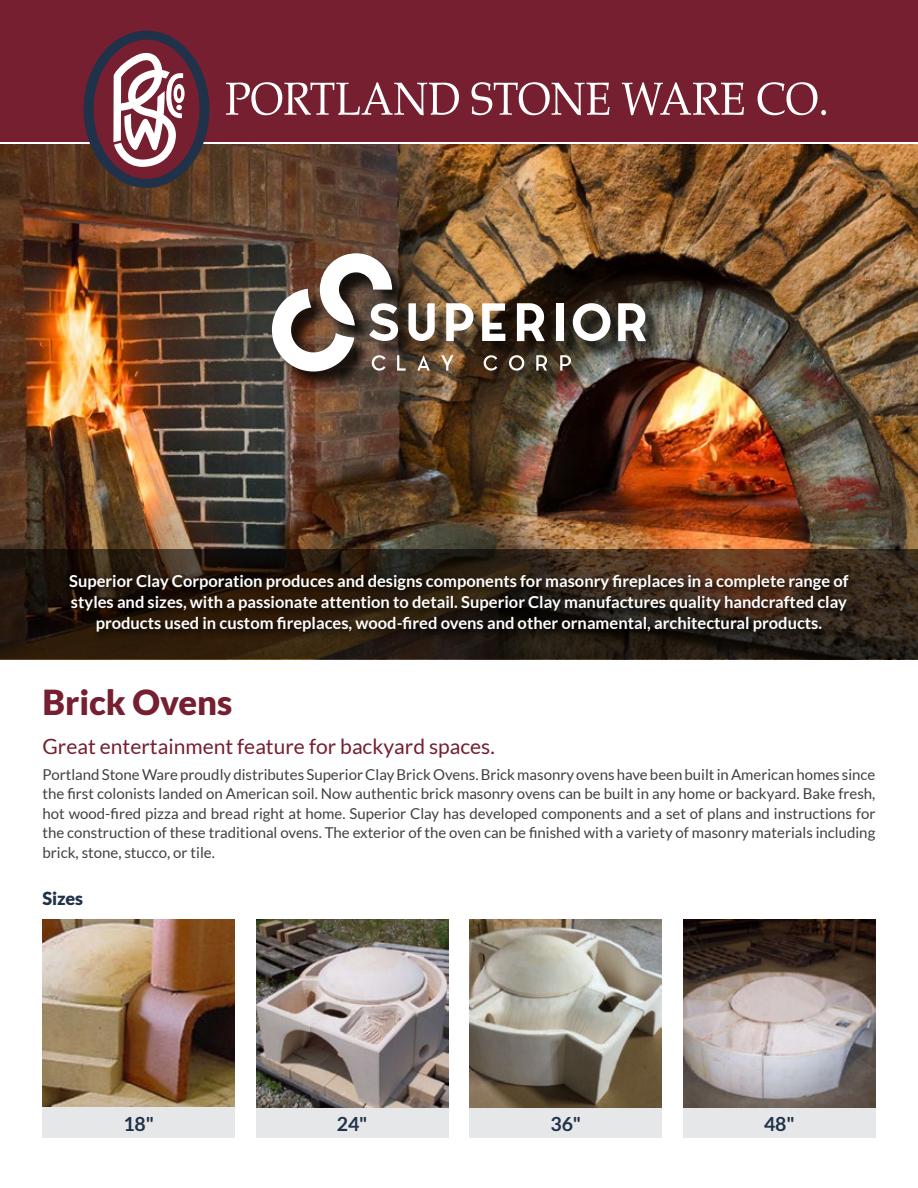
<style>
.page{position:relative;width:918px;height:1188px;background:#fff}
.page>*{position:absolute;margin:0;border:0;box-sizing:border-box;transform-origin:0 0}
.t1{font:900 34.5px "Lato";color:#751f30}
.t2{font:21px "Lato";color:#751f30}
.t3{font:700 19.5px "Lato";letter-spacing:-.01em;color:#20314a}
.t4{font:900 18px "Lato";letter-spacing:-.01em;color:#20314a}
.t5{font:700 16.5px/21px "Lato";color:#fff;text-align:center}
.t6{font:15px/19.5px "Lato";color:#414042;text-align:justify}
</style>
<div class="page">
<div style="left:256px;top:1108px;width:192px;height:30px;background:#e6e7e8"></div>
<div style="left:470px;top:1108px;width:192px;height:30px;background:#e6e7e8"></div>
<div style="left:683px;top:1108px;width:192px;height:30px;background:#e6e7e8"></div>
<img style="left:0;top:145px;width:918px;height:404px">
<div style="left:0;top:0;width:918px;height:141px;background:#751f30"></div>
<svg style="left:226px;top:82px;width:233px;height:33px"></svg>
<svg style="left:472px;top:82px;width:138px;height:33px"></svg>
<svg style="left:622px;top:82px;width:122px;height:33px"></svg>
<svg style="left:758px;top:82px;width:68px;height:33px"></svg>
<svg style="left:84px;top:31px;width:125px;height:157px"></svg>
<svg style="left:0;top:549px;width:918px;height:110px;background:#2e2014"></svg>
<svg style="left:65px;top:570px;width:794px;height:73px;background:#26190e"></svg>
<div style="left:274px;top:256px;width:390px;height:134px;background:#000;opacity:.75"></div>
<svg style="left:446px;top:303px;width:27px;height:38px"></svg>
<svg style="left:482px;top:303px;width:23px;height:38px"></svg>
<svg style="left:517px;top:303px;width:28px;height:38px"></svg>
<div style="left:557px;top:303px;width:7px;height:38px;background:#fff"></div>
<svg style="left:573px;top:303px;width:37px;height:38px"></svg>
<svg style="left:618px;top:303px;width:28px;height:38px"></svg>
<svg style="left:441px;top:355px;width:12px;height:16px"></svg>
<svg style="left:484px;top:355px;width:13px;height:16px"></svg>
<svg style="left:509px;top:355px;width:15px;height:16px"></svg>
<svg style="left:536px;top:355px;width:11px;height:16px"></svg>
<svg style="left:560px;top:355px;width:11px;height:16px"></svg>
<svg style="left:268px;top:253px;width:167px;height:123px"></svg>
<img style="left:43px;top:919px;width:192px;height:189px">
<img style="left:256px;top:919px;width:192px;height:189px">
<img style="left:470px;top:919px;width:192px;height:189px">
<img style="left:683px;top:919px;width:192px;height:189px">
<div style="left:43px;top:1108px;width:192px;height:30px;background:#e6e7e8"></div>
<p class="t5" style="left:69px;top:571px;width:781px">Superior Clay Corporation produces and designs components for masonry fireplaces in a complete range of styles and sizes, with a passionate attention to detail. Superior Clay manufactures quality handcrafted clay products used in custom fireplaces, wood-fired ovens and other ornamental, architectural products.</p>
<h1 class="t1" style="left:43px;top:682px;width:191px">Brick Ovens</h1>
<h2 class="t2" style="left:43px;top:734px;width:454px">Great entertainment feature for backyard spaces.</h2>
<p class="t6" style="left:43px;top:764px;width:834px">Portland Stone Ware proudly distributes Superior Clay Brick Ovens. Brick masonry ovens have been built in American homes since the first colonists landed on American soil. Now authentic brick masonry ovens can be built in any home or backyard. Bake fresh, hot wood-fired pizza and bread right at home. Superior Clay has developed components and a set of plans and instructions for the construction of these traditional ovens. The exterior of the oven can be finished with a variety of masonry materials including brick, stone, stucco, or tile.</p>
<p class="t4" style="left:43px;top:888px;width:42px">Sizes</p>
<h3 class="t3" style="left:123px;top:1112px;width:32px">18"</h3>
<h3 class="t3" style="left:337px;top:1112px;width:32px">24"</h3>
<h3 class="t3" style="left:551px;top:1112px;width:32px">36"</h3>
<h3 class="t3" style="left:764px;top:1112px;width:32px">48"</h3>
</div>
